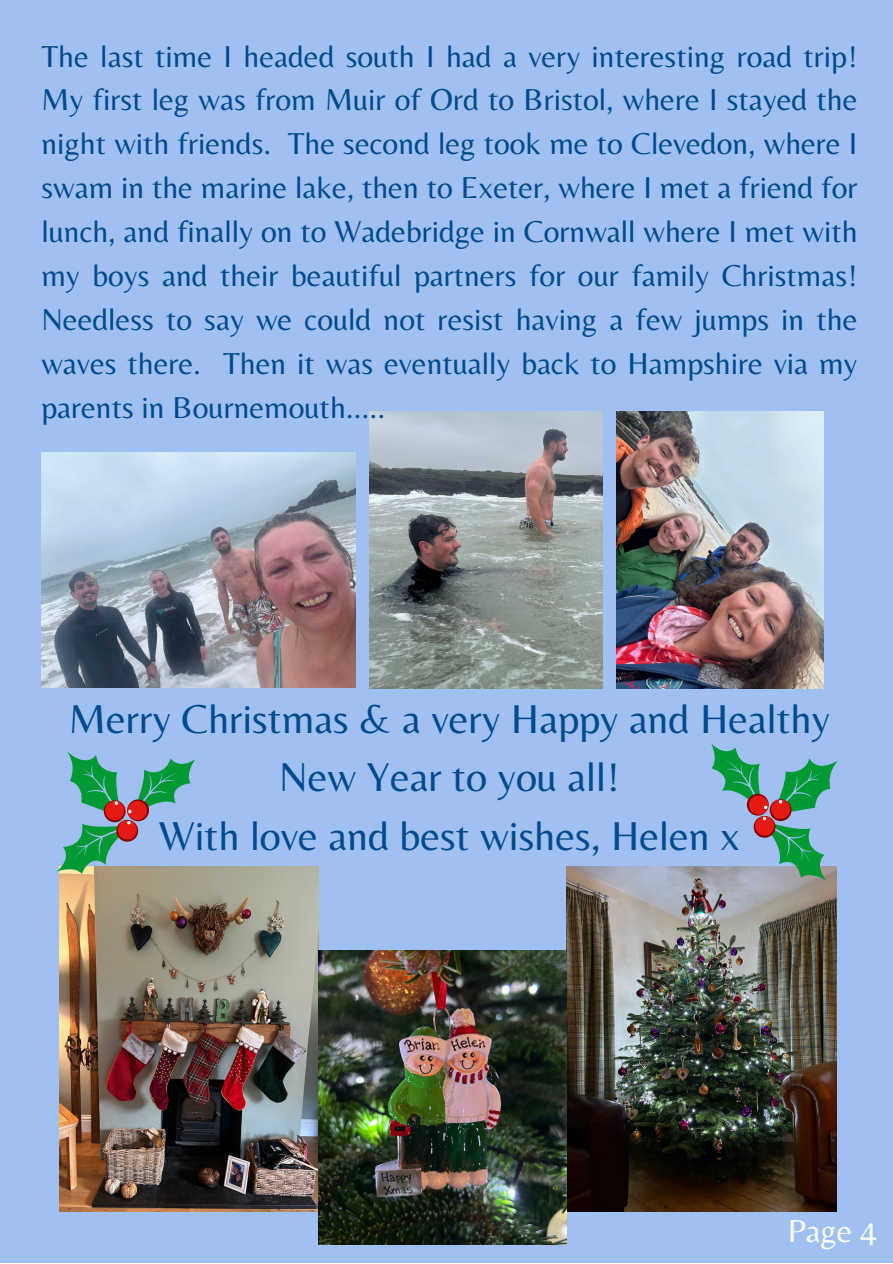
<style>
.page{position:relative;width:893px;height:1264px;background:#fff}
.page>*{position:absolute;margin:0;border:0;box-sizing:border-box;transform-origin:0 0}
.t1{font:42px/58.5px "Belleza";color:#004a8d;text-align:center}
.t2{font:33px "Belleza";color:#fff}
.t3{font:31.5px/43.8px "Belleza";color:#004a8d;text-align:justify}
</style>
<div class="page">
<div style="left:0;top:0;width:892px;height:1262px;background:#9fc0f1"></div>
<img style="left:566px;top:866px;width:270px;height:345px">
<img style="left:59px;top:866px;width:259px;height:345px">
<img style="left:319px;top:950px;width:247px;height:294px">
<svg style="left:57px;top:752px;width:153px;height:138px"></svg>
<svg style="left:692px;top:744px;width:146px;height:152px"></svg>
<img style="left:616px;top:411px;width:207px;height:277px">
<img style="left:41px;top:452px;width:314px;height:235px">
<img style="left:369px;top:411px;width:233px;height:277px">
<p class="t3" style="left:41px;top:34px;width:817px">The last time I headed south I had a very interesting road trip!<br>My first leg was from Muir of Ord to Bristol, where I stayed the night with friends. The second leg took me to Clevedon, where I swam in the marine lake, then to Exeter, where I met a friend for lunch, and finally on to Wadebridge in Cornwall where I met with my boys and their beautiful partners for our family Christmas!<br>Needless to say we could not resist having a few jumps in the waves there. Then it was eventually back to Hampshire via my parents in Bournemouth…..</p>
<p class="t1" style="left:69px;top:688px;width:762px">Merry Christmas &amp; a very Happy and Healthy<br>New Year to you all!</p>
<p class="t1" style="left:159px;top:805px;width:582px">With love and best wishes, Helen x</p>
<p class="t2" style="left:787px;top:1211px;width:90px">Page 4</p>
</div>
